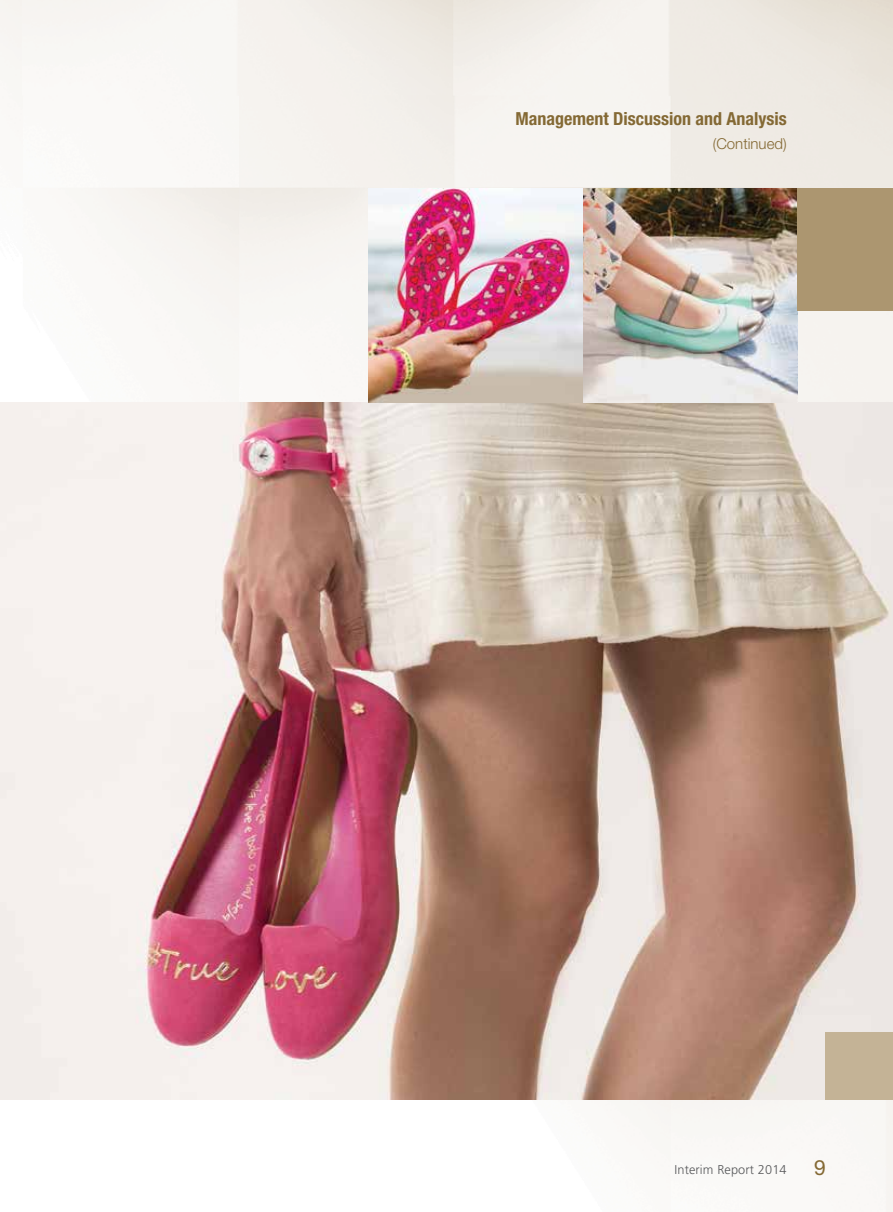
<style>
.page{position:relative;width:893px;height:1212px;background:#fff}
.page>*{position:absolute;margin:0;border:0;box-sizing:border-box;transform-origin:0 0}
.t1{font:21px "Helvetica Neue LT Std";color:#846934}
.t2{font:700 condensed 18px "Helvetica Neue LT Std";color:#846934}
.t3{font:300 15px "Helvetica Neue LT Std";color:#846934}
.t4{font:300 12.75px "Frutiger LT Std";letter-spacing:.01em;color:#58595b}
</style>
<div class="page">
<img style="left:0;top:0;width:893px;height:1212px">
<img style="left:0;top:403px;width:893px;height:696px">
<img style="left:368px;top:188px;width:429px;height:215px">
<div style="left:797px;top:188px;width:96px;height:123px;background:#ac9670"></div>
<div style="left:825px;top:1032px;width:68px;height:67px;background:#c4b396"></div>
<p class="t2" style="left:516px;top:107px;width:273px">Management Discussion and Analysis</p>
<p class="t3" style="left:713px;top:135px;width:75px">(Continued)</p>
<p class="t4" style="left:675px;top:1162px;width:114px">Interim Report 2014</p>
<p class="t1" style="left:814px;top:1155px;width:13px">9</p>
</div>
